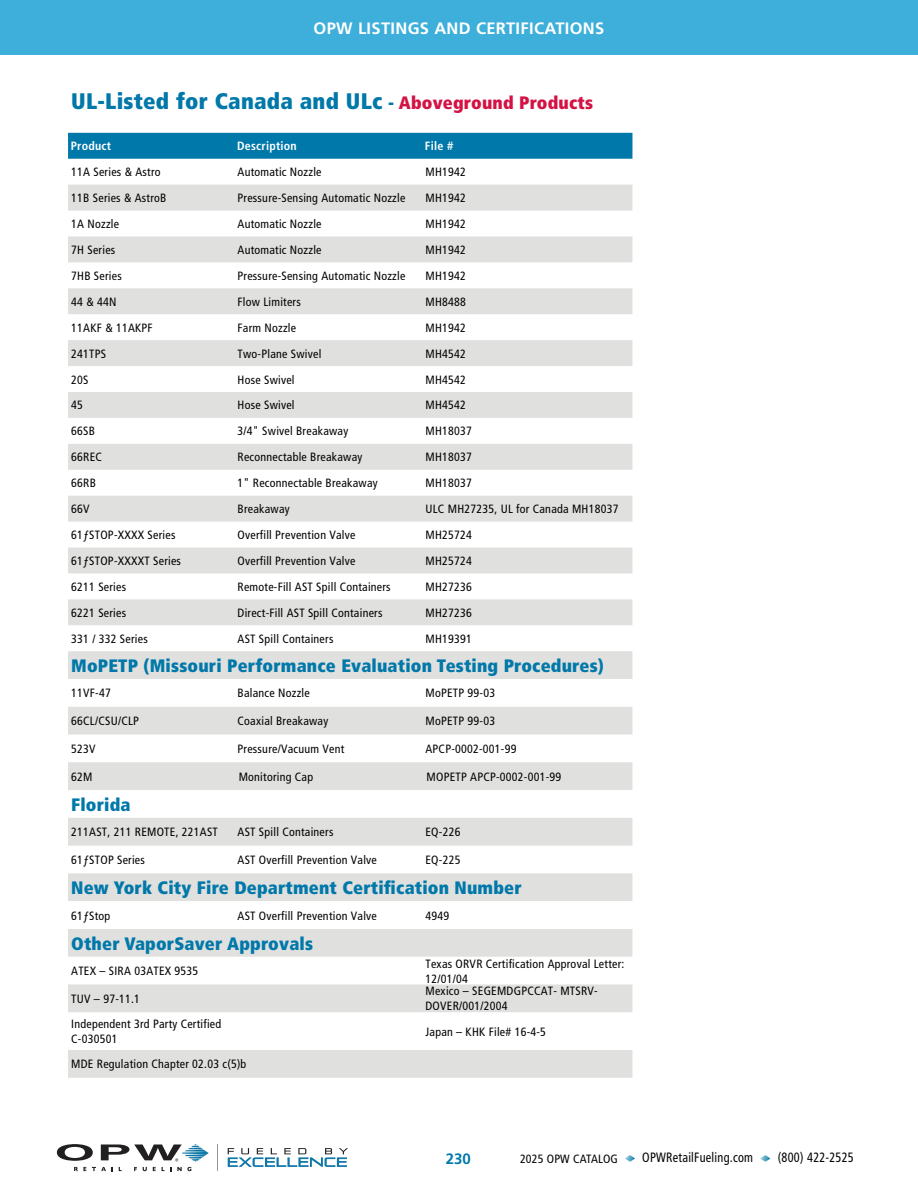
<style>
.page{position:relative;width:918px;height:1188px;background:#fff}
.page>*{position:absolute;margin:0;border:0;box-sizing:border-box;transform-origin:0 0}
.t1{font:900 condensed 22.5px "Frutiger LT Std";letter-spacing:.01em;color:#0078a9}
.t2{font:900 condensed 18px "Frutiger LT Std";letter-spacing:.01em;color:#0078a9}
.t3{font:700 16.5px "Frutiger LT Std";letter-spacing:.02em;color:#fff}
.t4{font:700 15px "Frutiger LT Std";color:#0078a9}
.t5{font:condensed 13.5px "Frutiger LT Std";letter-spacing:.02em;color:#000;scale:.91 1}
.t6{font:condensed 12px/15px "Frutiger LT Std";letter-spacing:.02em;color:#000}
.t7{font:700 condensed 12px "Frutiger LT Std";letter-spacing:.02em;color:#fff}
.s1{font-size:18px}
.s2{font-size:18px;color:#d31245}
</style>
<div class="page">
<div style="left:0;top:0;width:918px;height:55px;background:#3dafda"></div>
<div style="left:68px;top:133px;width:564px;height:26px;background:#0078a9"></div>
<svg style="left:68px;top:185px;width:564px;height:893px;fill:#e0e0df"></svg>
<svg style="left:68px;top:901px;width:564px;height:28px"></svg>
<svg style="left:625px;top:1155px;width:10px;height:7px"></svg>
<svg style="left:760px;top:1155px;width:10px;height:7px"></svg>
<svg style="left:57px;top:1144px;width:152px;height:27px"></svg>
<svg style="left:228px;top:1148px;width:120px;height:19px"></svg>
<h3 class="t3" style="left:314px;top:18px;width:292px">OPW LISTINGS AND CERTIFICATIONS</h3>
<h1 class="t1" style="left:71px;top:87px;width:523px">UL-Listed for Canada and ULc <span class="s1">-</span> <span class="s2">Aboveground Products</span></h1>
<p class="t7" style="left:71px;top:139px;width:42px">Product</p>
<p class="t7" style="left:237px;top:139px;width:61px">Description</p>
<p class="t7" style="left:425px;top:139px;width:30px">File #</p>
<p class="t6" style="left:71px;top:165px;width:91px">11A Series &amp; Astro</p>
<p class="t6" style="left:238px;top:165px;width:86px">Automatic Nozzle</p>
<p class="t6" style="left:426px;top:165px;width:42px">MH1942</p>
<p class="t6" style="left:71px;top:191px;width:97px">11B Series &amp; AstroB</p>
<p class="t6" style="left:238px;top:191px;width:169px">Pressure-Sensing Automatic Nozzle</p>
<p class="t6" style="left:426px;top:191px;width:42px">MH1942</p>
<p class="t6" style="left:71px;top:216px;width:49px">1A Nozzle</p>
<p class="t6" style="left:238px;top:216px;width:86px">Automatic Nozzle</p>
<p class="t6" style="left:426px;top:216px;width:42px">MH1942</p>
<p class="t6" style="left:71px;top:242px;width:46px">7H Series</p>
<p class="t6" style="left:238px;top:242px;width:86px">Automatic Nozzle</p>
<p class="t6" style="left:426px;top:242px;width:42px">MH1942</p>
<p class="t6" style="left:71px;top:268px;width:52px">7HB Series</p>
<p class="t6" style="left:238px;top:268px;width:169px">Pressure-Sensing Automatic Nozzle</p>
<p class="t6" style="left:426px;top:268px;width:42px">MH1942</p>
<p class="t6" style="left:71px;top:294px;width:47px">44 &amp; 44N</p>
<p class="t6" style="left:238px;top:294px;width:65px">Flow Limiters</p>
<p class="t6" style="left:426px;top:294px;width:42px">MH8488</p>
<p class="t6" style="left:71px;top:320px;width:83px">11AKF &amp; 11AKPF</p>
<p class="t6" style="left:238px;top:320px;width:60px">Farm Nozzle</p>
<p class="t6" style="left:426px;top:320px;width:42px">MH1942</p>
<p class="t6" style="left:71px;top:346px;width:36px">241TPS</p>
<p class="t6" style="left:238px;top:346px;width:85px">Two-Plane Swivel</p>
<p class="t6" style="left:426px;top:346px;width:42px">MH4542</p>
<p class="t6" style="left:71px;top:372px;width:19px">20S</p>
<p class="t6" style="left:238px;top:372px;width:59px">Hose Swivel</p>
<p class="t6" style="left:426px;top:372px;width:42px">MH4542</p>
<p class="t6" style="left:71px;top:398px;width:13px">45</p>
<p class="t6" style="left:238px;top:398px;width:59px">Hose Swivel</p>
<p class="t6" style="left:426px;top:398px;width:42px">MH4542</p>
<p class="t6" style="left:71px;top:424px;width:25px">66SB</p>
<p class="t6" style="left:238px;top:424px;width:112px">3/4" Swivel Breakaway</p>
<p class="t6" style="left:426px;top:424px;width:48px">MH18037</p>
<p class="t6" style="left:71px;top:450px;width:32px">66REC</p>
<p class="t6" style="left:238px;top:450px;width:126px">Reconnectable Breakaway</p>
<p class="t6" style="left:426px;top:450px;width:48px">MH18037</p>
<p class="t6" style="left:71px;top:476px;width:26px">66RB</p>
<p class="t6" style="left:238px;top:476px;width:142px">1" Reconnectable Breakaway</p>
<p class="t6" style="left:426px;top:476px;width:48px">MH18037</p>
<p class="t6" style="left:71px;top:502px;width:20px">66V</p>
<p class="t6" style="left:238px;top:502px;width:54px">Breakaway</p>
<p class="t6" style="left:426px;top:502px;width:195px">ULC MH27235, UL for Canada MH18037</p>
<p class="t6" style="left:71px;top:527px;width:106px">61ƒSTOP-XXXX Series</p>
<p class="t6" style="left:238px;top:527px;width:119px">Overfill Prevention Valve</p>
<p class="t6" style="left:426px;top:527px;width:48px">MH25724</p>
<p class="t6" style="left:71px;top:553px;width:111px">61ƒSTOP-XXXXT Series</p>
<p class="t6" style="left:238px;top:553px;width:119px">Overfill Prevention Valve</p>
<p class="t6" style="left:426px;top:553px;width:48px">MH25724</p>
<p class="t6" style="left:71px;top:579px;width:56px">6211 Series</p>
<p class="t6" style="left:238px;top:579px;width:155px">Remote-Fill AST Spill Containers</p>
<p class="t6" style="left:426px;top:579px;width:48px">MH27236</p>
<p class="t6" style="left:71px;top:605px;width:56px">6221 Series</p>
<p class="t6" style="left:238px;top:605px;width:146px">Direct-Fill AST Spill Containers</p>
<p class="t6" style="left:426px;top:605px;width:48px">MH27236</p>
<p class="t6" style="left:71px;top:631px;width:78px">331 / 332 Series</p>
<p class="t6" style="left:238px;top:631px;width:97px">AST Spill Containers</p>
<p class="t6" style="left:426px;top:631px;width:48px">MH19391</p>
<h2 class="t2" style="left:71px;top:655px;width:534px">MoPETP (Missouri Performance Evaluation Testing Procedures)</h2>
<p class="t6" style="left:71px;top:686px;width:41px">11VF-47</p>
<p class="t6" style="left:238px;top:686px;width:74px">Balance Nozzle</p>
<p class="t6" style="left:426px;top:686px;width:71px">MoPETP 99-03</p>
<p class="t6" style="left:71px;top:714px;width:69px">66CL/CSU/CLP</p>
<p class="t6" style="left:238px;top:714px;width:92px">Coaxial Breakaway</p>
<p class="t6" style="left:426px;top:714px;width:71px">MoPETP 99-03</p>
<p class="t6" style="left:71px;top:741px;width:26px">523V</p>
<p class="t6" style="left:238px;top:741px;width:108px">Pressure/Vacuum Vent</p>
<p class="t6" style="left:426px;top:741px;width:92px">APCP-0002-001-99</p>
<p class="t6" style="left:71px;top:769px;width:23px">62M</p>
<p class="t6" style="left:239px;top:769px;width:76px">Monitoring Cap</p>
<p class="t6" style="left:427px;top:769px;width:136px">MOPETP APCP-0002-001-99</p>
<h2 class="t2" style="left:71px;top:793px;width:61px">Florida</h2>
<p class="t6" style="left:71px;top:825px;width:148px">211AST, 211 REMOTE, 221AST</p>
<p class="t6" style="left:238px;top:825px;width:97px">AST Spill Containers</p>
<p class="t6" style="left:426px;top:825px;width:36px">EQ-226</p>
<p class="t6" style="left:71px;top:852px;width:75px">61ƒSTOP Series</p>
<p class="t6" style="left:238px;top:852px;width:141px">AST Overfill Prevention Valve</p>
<p class="t6" style="left:426px;top:852px;width:36px">EQ-225</p>
<h2 class="t2" style="left:71px;top:877px;width:452px">New York City Fire Department Certification Number</h2>
<p class="t6" style="left:71px;top:908px;width:41px">61ƒStop</p>
<p class="t6" style="left:238px;top:908px;width:141px">AST Overfill Prevention Valve</p>
<p class="t6" style="left:426px;top:908px;width:25px">4949</p>
<h2 class="t2" style="left:71px;top:932px;width:243px">Other VaporSaver Approvals</h2>
<p class="t6" style="left:71px;top:964px;width:129px">ATEX – SIRA 03ATEX 9535</p>
<p class="t6" style="left:426px;top:956px;width:200px">Texas ORVR Certification Approval Letter:<br>12/01/04</p>
<p class="t6" style="left:71px;top:991px;width:70px">TUV – 97-11.1</p>
<p class="t6" style="left:426px;top:984px;width:174px">Mexico – SEGEMDGPCCAT- MTSRV-<br>DOVER/001/2004</p>
<p class="t6" style="left:71px;top:1017px;width:151px">Independent 3rd Party Certified<br>C-030501</p>
<p class="t6" style="left:426px;top:1024px;width:122px">Japan – KHK File# 16-4-5</p>
<p class="t6" style="left:71px;top:1057px;width:177px">MDE Regulation Chapter 02.03 c(5)b</p>
<p class="t4" style="left:446px;top:1150px;width:27px">230</p>
<p class="t6" style="left:520px;top:1151px;width:99px">2025 OPW CATALOG</p>
<p class="t5" style="left:642px;top:1149px;width:123px">OPWRetailFueling.com</p>
<p class="t5" style="left:778px;top:1149px;width:85px">(800) 422-2525</p>
</div>
